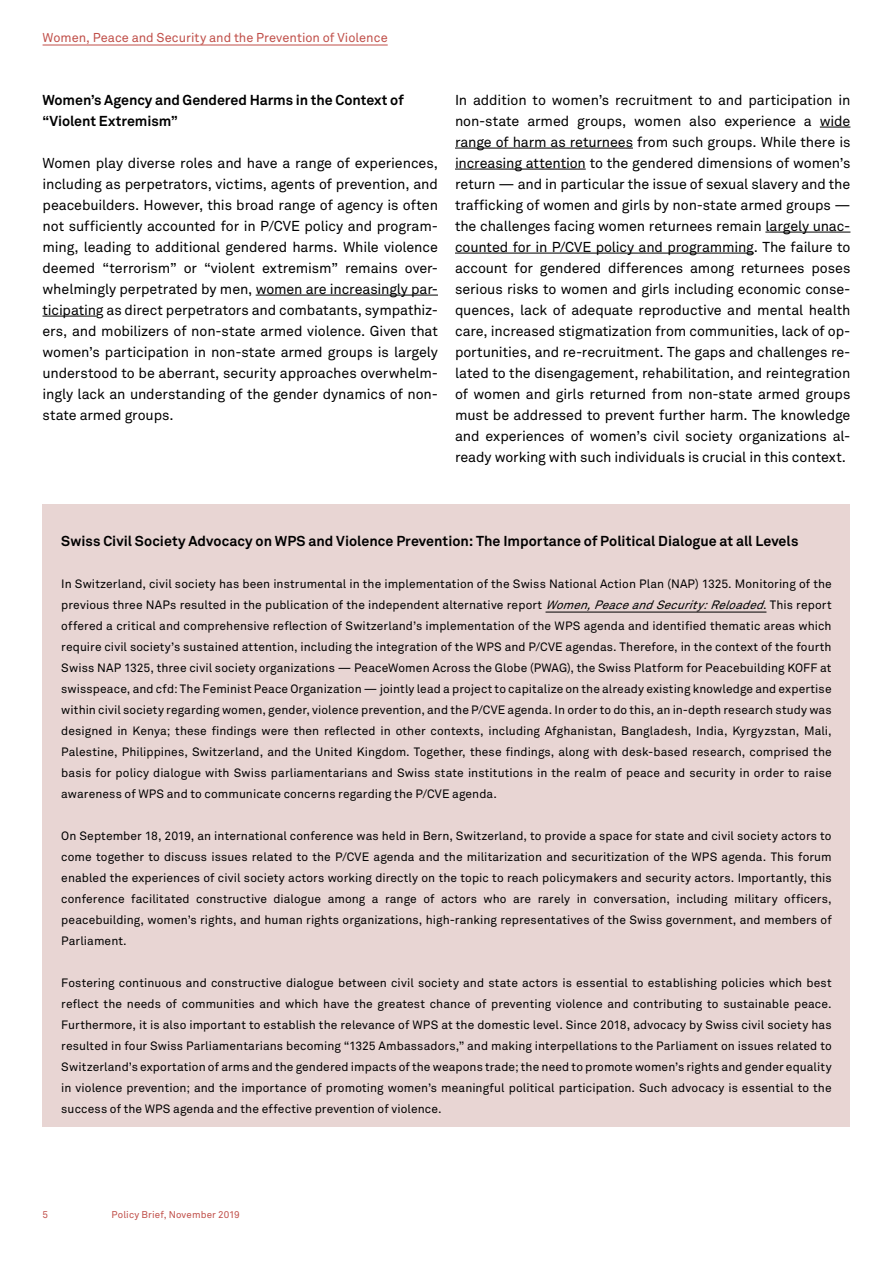
<style>
.page{position:relative;width:893px;height:1263px;background:#fff}
.page>*{position:absolute;margin:0;border:0;box-sizing:border-box;transform-origin:0 0}
.t1{font:14.25px/21px "Akkurat Std";letter-spacing:-.005em;color:#000;text-align:justify}
.t2{font:700 14.25px/21px "Akkurat Std";color:#000}
.t3{font:12.75px "Akkurat Std";letter-spacing:.005em;color:#c04f49}
.t4{font:12px/21px "Akkurat Std";letter-spacing:.01em;color:#000;text-align:justify}
.t5{font:9.75px "Akkurat Std";letter-spacing:.015em;color:#c04f49}
.s1{font-style:italic}
</style>
<div class="page">
<hr style="left:43px;top:45px;width:345px;height:1px;background:#c04f49">
<hr style="left:256px;top:295px;width:182px;height:1px;background:#000">
<hr style="left:43px;top:316px;width:53px;height:1px;background:#000">
<hr style="left:820px;top:127px;width:30px;height:1px;background:#000">
<hr style="left:455px;top:148px;width:178px;height:1px;background:#000">
<hr style="left:455px;top:169px;width:131px;height:1px;background:#000">
<hr style="left:765px;top:232px;width:85px;height:1px;background:#000">
<hr style="left:455px;top:253px;width:299px;height:1px;background:#000">
<div style="left:43px;top:504px;width:807px;height:623px;background:#e8d5d3"></div>
<hr style="left:545px;top:612px;width:221px;height:1px;background:#000">
<p class="t3" style="left:43px;top:30px;width:347px">Women, Peace and Security and the Prevention of Violence</p>
<p class="t2" style="left:43px;top:89px;width:363px">Women’s Agency and Gendered Harms in the Context of “Violent Extremism”</p>
<p class="t1" style="left:43px;top:153px;width:397px">Women play diverse roles and have a range of experiences, including as perpetrators, victims, agents of prevention, and peacebuilders. However, this broad range of agency is often not sufficiently accounted for in P/CVE policy and program&shy;ming, leading to additional gendered harms. While violence deemed “terrorism” or “violent extremism” remains over&shy;whelmingly perpetrated by men, women are increasingly par&shy;ticipating as direct perpetrators and combatants, sympathiz&shy;ers, and mobilizers of non-state armed violence. Given that women’s participation in non-state armed groups is largely understood to be aberrant, security approaches overwhelm&shy;ingly lack an understanding of the gender dynamics of non&shy;state armed groups.</p>
<p class="t1" style="left:455px;top:90px;width:397px">In addition to women’s recruitment to and participation in non-state armed groups, women also experience a wide range of harm as returnees from such groups. While there is increasing attention to the gendered dimensions of women’s return — and in particular the issue of sexual slavery and the trafficking of women and girls by non-state armed groups — the challenges facing women returnees remain largely unac&shy;counted for in P/CVE policy and programming. The failure to account for gendered differences among returnees poses serious risks to women and girls including economic conse&shy;quences, lack of adequate reproductive and mental health care, increased stigmatization from communities, lack of op&shy;portunities, and re-recruitment. The gaps and challenges re&shy;lated to the disengagement, rehabilitation, and reintegration of women and girls returned from non-state armed groups must be addressed to prevent further harm. The knowledge and experiences of women’s civil society organizations al&shy;ready working with such individuals is crucial in this context.</p>
<p class="t2" style="left:61px;top:530px;width:739px">Swiss Civil Society Advocacy on WPS and Violence Prevention: The Importance of Political Dialogue at all Levels</p>
<p class="t4" style="left:61px;top:573px;width:772px">In Switzerland, civil society has been instrumental in the implementation of the Swiss National Action Plan (NAP) 1325. Monitoring of the previous three NAPs resulted in the publication of the independent alternative report <span class="s1">Women,PeaceandSecurity:Reloaded</span>. This report offered a critical and comprehensive reflection of Switzerland’s implementation of the WPS agenda and identified thematic areas which require civil society’s sustained attention, including the integration of the WPS and P/CVE agendas. Therefore, in the context of the fourth Swiss NAP 1325, three civil society organizations — PeaceWomen Across the Globe (PWAG), the Swiss Platform for Peacebuilding KOFF at swisspeace, and cfd: The Feminist Peace Organization — jointly lead a project to capitalize on the already existing knowledge and expertise within civil society regarding women, gender, violence prevention, and the P/CVE agenda. In order to do this, an in-depth research study was designed in Kenya; these findings were then reflected in other contexts, including Afghanistan, Bangladesh, India, Kyrgyzstan, Mali, Palestine, Philippines, Switzerland, and the United Kingdom. Together, these findings, along with desk-based research, comprised the basis for policy dialogue with Swiss parliamentarians and Swiss state institutions in the realm of peace and security in order to raise awareness of WPS and to communicate concerns regarding the P/CVE agenda.</p>
<p class="t4" style="left:61px;top:825px;width:772px">On September 18, 2019, an international conference was held in Bern, Switzerland, to provide a space for state and civil society actors to come together to discuss issues related to the P/CVE agenda and the militarization and securitization of the WPS agenda. This forum enabled the experiences of civil society actors working directly on the topic to reach policymakers and security actors. Importantly, this conference facilitated constructive dialogue among a range of actors who are rarely in conversation, including military officers, peacebuilding, women’s rights, and human rights organizations, high-ranking representatives of the Swiss government, and members of Parliament.</p>
<p class="t4" style="left:61px;top:972px;width:772px">Fostering continuous and constructive dialogue between civil society and state actors is essential to establishing policies which best reflect the needs of communities and which have the greatest chance of preventing violence and contributing to sustainable peace.<br>Furthermore, it is also important to establish the relevance of WPS at the domestic level. Since 2018, advocacy by Swiss civil society has resulted in four Swiss Parliamentarians becoming “1325 Ambassadors,” and making interpellations to the Parliament on issues related to Switzerland’s exportation of arms and the gendered impacts of the weapons trade; the need to promote women’s rights and gender equality in violence prevention; and the importance of promoting women’s meaningful political participation. Such advocacy is essential to the success of the WPS agenda and the effective prevention of violence.</p>
<p class="t5" style="left:43px;top:1209px;width:7px">5</p>
<p class="t5" style="left:112px;top:1209px;width:130px">Policy Brief, November 2019</p>
</div>
